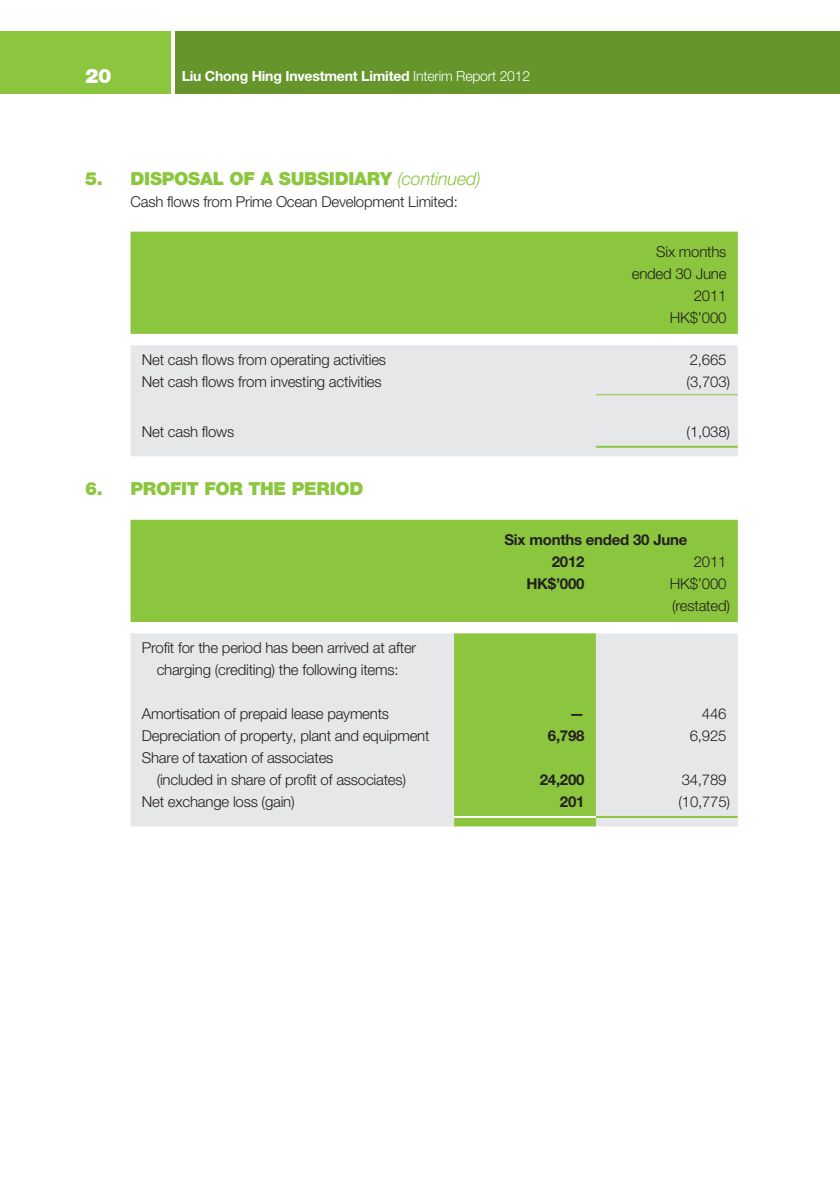
<style>
.page{position:relative;width:840px;height:1191px;background:#fff}
.page>*{position:absolute;margin:0;border:0;box-sizing:border-box;transform-origin:0 0}
.t1{font:900 20px "Helvetica Neue LT Std";color:#fff}
.t2{font:900 18px "Helvetica Neue LT Std";letter-spacing:-.015em;color:#8bc63e}
.t3{font:300 15px/22px "Helvetica Neue LT Std";letter-spacing:-.015em;color:#231f20}
.t4{font:700 15px/22px "Helvetica Neue LT Std";letter-spacing:-.015em;color:#231f20}
.t5{font:700 14px "Helvetica Neue LT Std";letter-spacing:-.015em;color:#fff}
.s1{font-weight:300}
.s2{font-weight:300;font-style:italic}
</style>
<div class="page">
<div style="left:0;top:32px;width:170px;height:62px;background:#8bc63e"></div>
<div style="left:176px;top:32px;width:663px;height:62px;background:#66952c"></div>
<div style="left:130px;top:232px;width:607px;height:102px;background:#8bc63e"></div>
<div style="left:130px;top:345px;width:607px;height:111px;background:#e6e7e9"></div>
<hr style="left:595px;top:394px;width:142px;height:1px;background:#8bc63e">
<hr style="left:595px;top:446px;width:142px;height:2px;background:#8bc63e">
<div style="left:130px;top:520px;width:607px;height:102px;background:#8bc63e"></div>
<svg style="left:130px;top:633px;width:607px;height:193px;background:#d0dfc1"></svg>
<hr style="left:454px;top:816px;width:141px;height:2px;background:#fff">
<hr style="left:595px;top:816px;width:142px;height:2px;background:#8bc63e">
<h1 class="t1" style="left:85px;top:64px;width:28px">20</h1>
<p class="t5" style="left:181px;top:68px;width:350px">Liu Chong Hing Investment Limited <span class="s1">Interim Report 2012</span></p>
<p class="t2" style="left:85px;top:168px;width:397px">5. DISPOSAL OF A SUBSIDIARY <span class="s2">(continued)</span></p>
<p class="t3" style="left:130px;top:190px;width:328px">Cash flows from Prime Ocean Development Limited:</p>
<p class="t3" style="left:631px;top:240px;width:96px;text-align:right">Six months ended 30 June<br>2011<br>HK$’000</p>
<p class="t3" style="left:142px;top:348px;width:246px">Net cash flows from operating activities</p>
<p class="t3" style="left:689px;top:348px;width:38px">2,665</p>
<p class="t3" style="left:142px;top:370px;width:241px">Net cash flows from investing activities</p>
<p class="t3" style="left:686px;top:370px;width:45px">(3,703)</p>
<p class="t3" style="left:142px;top:420px;width:94px">Net cash flows</p>
<p class="t3" style="left:686px;top:420px;width:45px">(1,038)</p>
<p class="t2" style="left:85px;top:478px;width:280px">6. PROFIT FOR THE PERIOD</p>
<p class="t4" style="left:551px;top:528px;width:137px;text-indent:-47px">Six months ended 30 June<br>2012</p>
<p class="t3" style="left:693px;top:550px;width:34px">2011</p>
<p class="t4" style="left:526px;top:572px;width:60px">HK$’000</p>
<p class="t3" style="left:669px;top:572px;width:62px">HK$’000 (restated)</p>
<p class="t3" style="left:142px;top:636px;width:276px;text-align:center">Profit for the period has been arrived at after charging (crediting) the following items:</p>
<p class="t3" style="left:142px;top:702px;width:248px">Amortisation of prepaid lease payments</p>
<p class="t4" style="left:569px;top:702px;width:16px">—</p>
<p class="t3" style="left:701px;top:702px;width:26px">446</p>
<p class="t3" style="left:142px;top:724px;width:289px">Depreciation of property, plant and equipment</p>
<p class="t4" style="left:547px;top:724px;width:38px">6,798</p>
<p class="t3" style="left:689px;top:724px;width:38px">6,925</p>
<p class="t3" style="left:157px;top:746px;width:251px;text-indent:-15px">Share of taxation of associates<br>(included in share of profit of associates)</p>
<p class="t4" style="left:539px;top:768px;width:46px">24,200</p>
<p class="t3" style="left:681px;top:768px;width:46px">34,789</p>
<p class="t3" style="left:142px;top:790px;width:154px">Net exchange loss (gain)</p>
<p class="t4" style="left:559px;top:790px;width:26px">201</p>
<p class="t3" style="left:678px;top:790px;width:53px">(10,775)</p>
</div>
